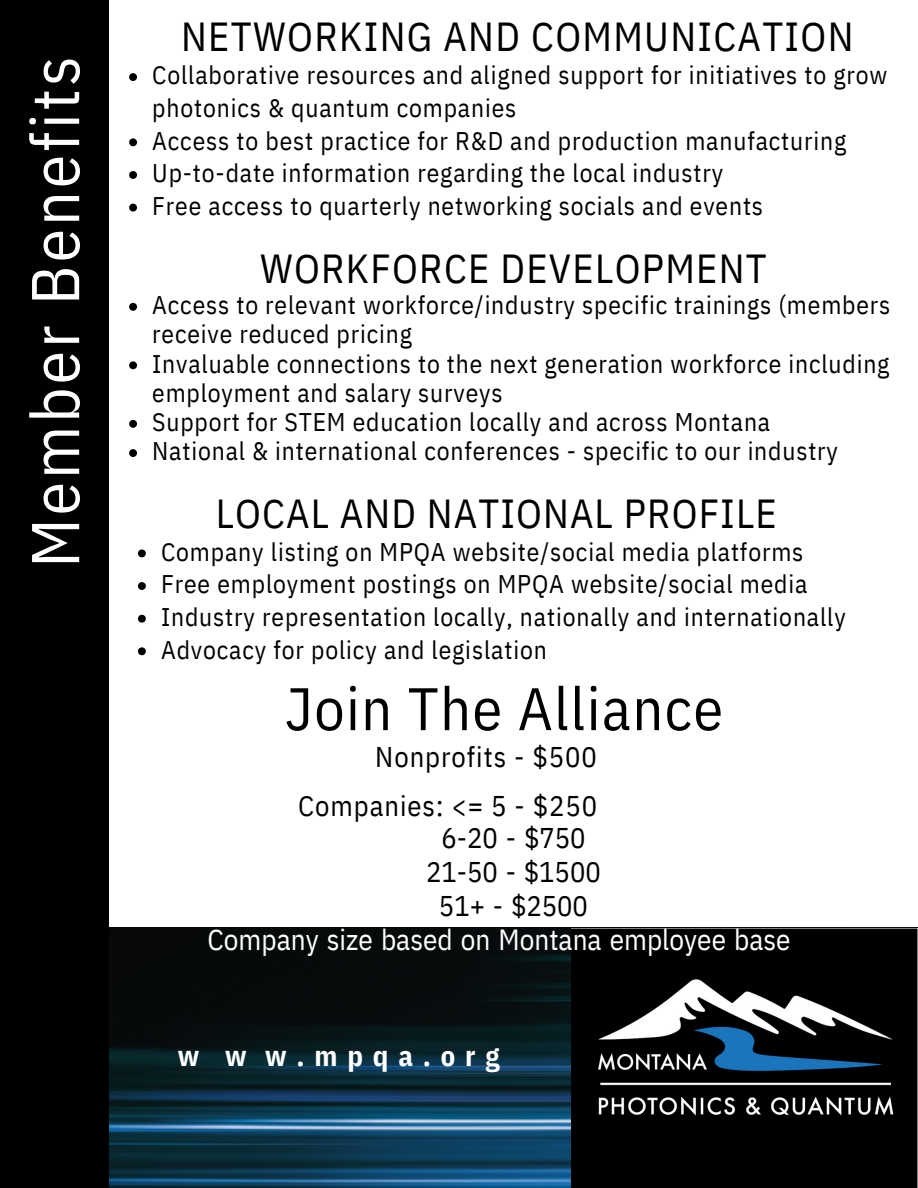
<style>
.page{position:relative;width:918px;height:1188px;background:#fff}
.page>*{position:absolute;margin:0;border:0;box-sizing:border-box;transform-origin:0 0}
.t1{font:67.5px "IBM Plex Sans Cond";letter-spacing:.045em;color:#fff}
.t2{font:60px "IBM Plex Sans Cond";letter-spacing:.025em;color:#000}
.t3{font:40.5px "IBM Plex Sans Cond";letter-spacing:.03em;color:#000}
.t4{font:29.1px "IBM Plex Sans Cond";color:#fff}
.t5{font:28.5px/48.3px "IBM Plex Sans Cond";letter-spacing:.035em;color:#000;text-align:right}
.t6{font:28.5px/33.8px "IBM Plex Sans Cond";color:#000;text-align:center}
.t7{font:700 28.5px "IBM Plex Sans Cond";color:#fff}
.t8{font:25.5px/29.2px "IBM Plex Sans Cond";letter-spacing:.035em;color:#000}
</style>
<div class="page">
<img style="left:109px;top:927px;width:808px;height:261px">
<div style="left:0;top:0;width:109px;height:1188px;background:#000"></div>
<img style="left:571px;top:929px;width:347px;height:259px">
<svg style="left:129px;top:73px;width:8px;height:8px"></svg>
<svg style="left:129px;top:138px;width:8px;height:8px"></svg>
<svg style="left:129px;top:171px;width:8px;height:8px"></svg>
<svg style="left:129px;top:204px;width:8px;height:8px"></svg>
<svg style="left:129px;top:303px;width:8px;height:8px"></svg>
<svg style="left:129px;top:361px;width:8px;height:8px"></svg>
<svg style="left:129px;top:420px;width:8px;height:8px"></svg>
<svg style="left:129px;top:449px;width:8px;height:8px"></svg>
<svg style="left:138px;top:549px;width:8px;height:8px"></svg>
<svg style="left:138px;top:582px;width:8px;height:8px"></svg>
<svg style="left:138px;top:615px;width:8px;height:8px"></svg>
<svg style="left:138px;top:647px;width:8px;height:8px"></svg>
<p class="t1" style="left:10px;top:568px;width:513px;rotate:-90deg">Member Benefits</p>
<p class="t3" style="left:181px;top:10px;width:674px">NETWORKING AND COMMUNICATION</p>
<h3 class="t8" style="left:152px;top:58px;width:737px;line-height:32.7px">Collaborative resources and aligned support for initiatives to grow photonics &amp; quantum companies</h3>
<p class="t8" style="left:152px;top:125px;width:696px">Access to best practice for R&amp;D and production manufacturing</p>
<p class="t8" style="left:152px;top:158px;width:572px">Up-to-date information regarding the local industry</p>
<p class="t8" style="left:152px;top:191px;width:612px">Free access to quarterly networking socials and events</p>
<p class="t3" style="left:260px;top:242px;width:508px">WORKFORCE DEVELOPMENT</p>
<p class="t8" style="left:152px;top:290px;width:740px">Access to relevant workforce/industry specific trainings (members receive reduced pricing</p>
<h3 class="t8" style="left:152px;top:348px;width:739px">Invaluable connections to the next generation workforce including employment and salary surveys</h3>
<p class="t8" style="left:152px;top:407px;width:620px">Support for STEM education locally and across Montana</p>
<p class="t8" style="left:152px;top:436px;width:687px">National &amp; international conferences - specific to our industry</p>
<p class="t3" style="left:216px;top:486px;width:563px">LOCAL AND NATIONAL PROFILE</p>
<p class="t8" style="left:161px;top:537px;width:644px">Company listing on MPQA website/social media platforms</p>
<p class="t8" style="left:161px;top:569px;width:648px">Free employment postings on MPQA website/social media</p>
<h2 class="t8" style="left:161px;top:602px;width:686px">Industry representation locally, nationally and internationally</h2>
<h5 class="t8" style="left:161px;top:634px;width:387px">Advocacy for policy and legislation</h5>
<p class="t2" style="left:285px;top:669px;width:440px">Join The Alliance</p>
<p class="t5" style="left:298px;top:732px;width:300px">Nonprofits - $500<br>Companies: &lt;= 5 - $250</p>
<p class="t6" style="left:426px;top:821px;width:176px">6-20 - $750<br>21-50 - $1500<br>51+ - $2500</p>
<p class="t4" style="left:208px;top:920px;width:585px">Company size based on Montana employee base</p>
<h4 class="t7" style="left:178px;top:1037px;width:323px">w w w . m p q a . o r g</h4>
</div>
